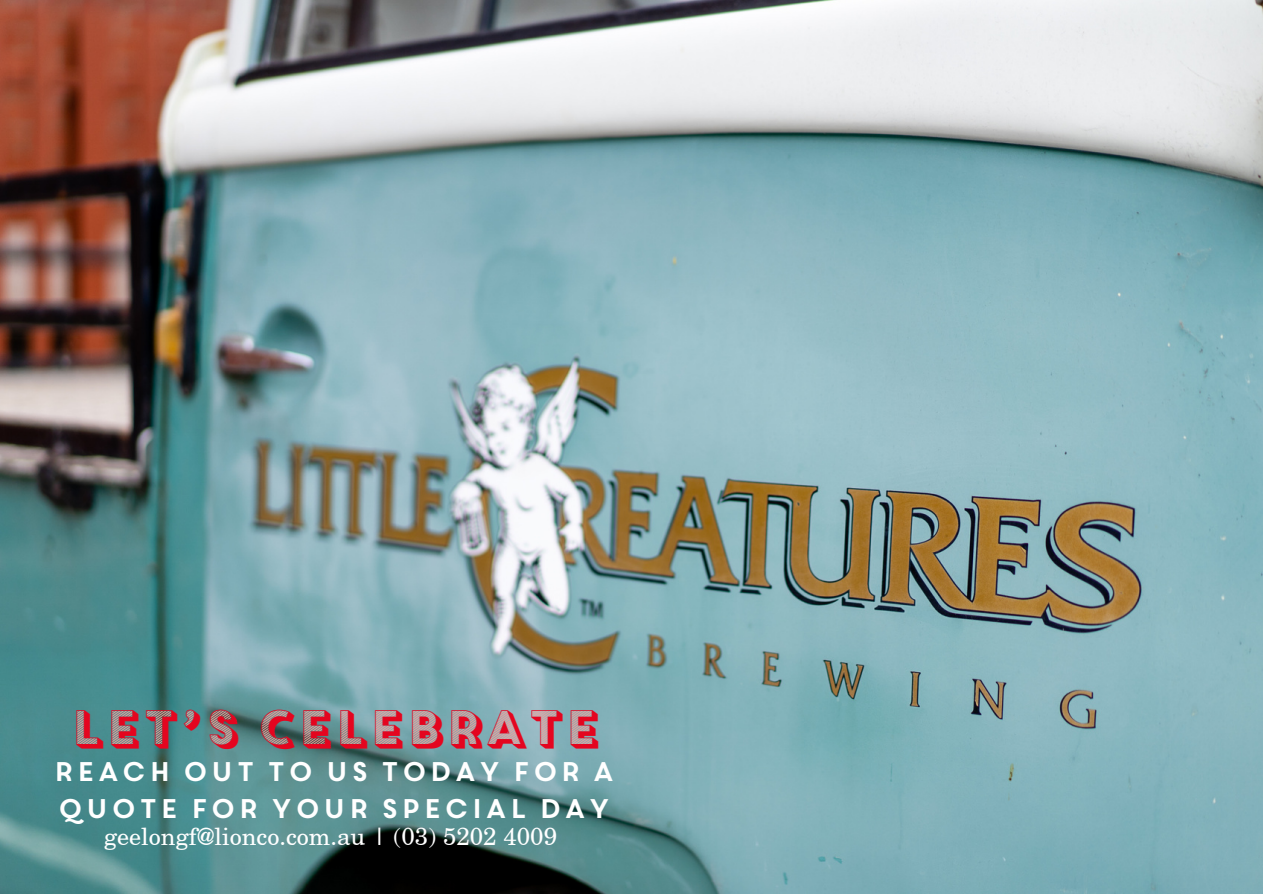
<style>
.page{position:relative;width:1263px;height:894px;background:#fff}
.page>*{position:absolute;margin:0;border:0;box-sizing:border-box;transform-origin:0 0}
.t1{font:47.25px "Core Circus Pierrot 1";color:#e4051f}
.t2{font:27px/37px "Core Circus";color:#fff}
.t3{font:24.15px "New Century Schoolbook";color:#fff}
</style>
<div class="page">
<img style="left:0;top:0;width:1263px;height:893px">
<p class="t1" style="left:69px;top:693px;width:533px">LET’S CELEBRATE</p>
<p class="t2" style="left:53px;top:752px;width:564px">REACH OUT TO US TODAY FOR A<br>QUOTE FOR YOUR SPECIAL DAY</p>
<p class="t3" style="left:104px;top:826px;width:454px">geelongf@lionco.com.au | (03) 5202 4009</p>
</div>
